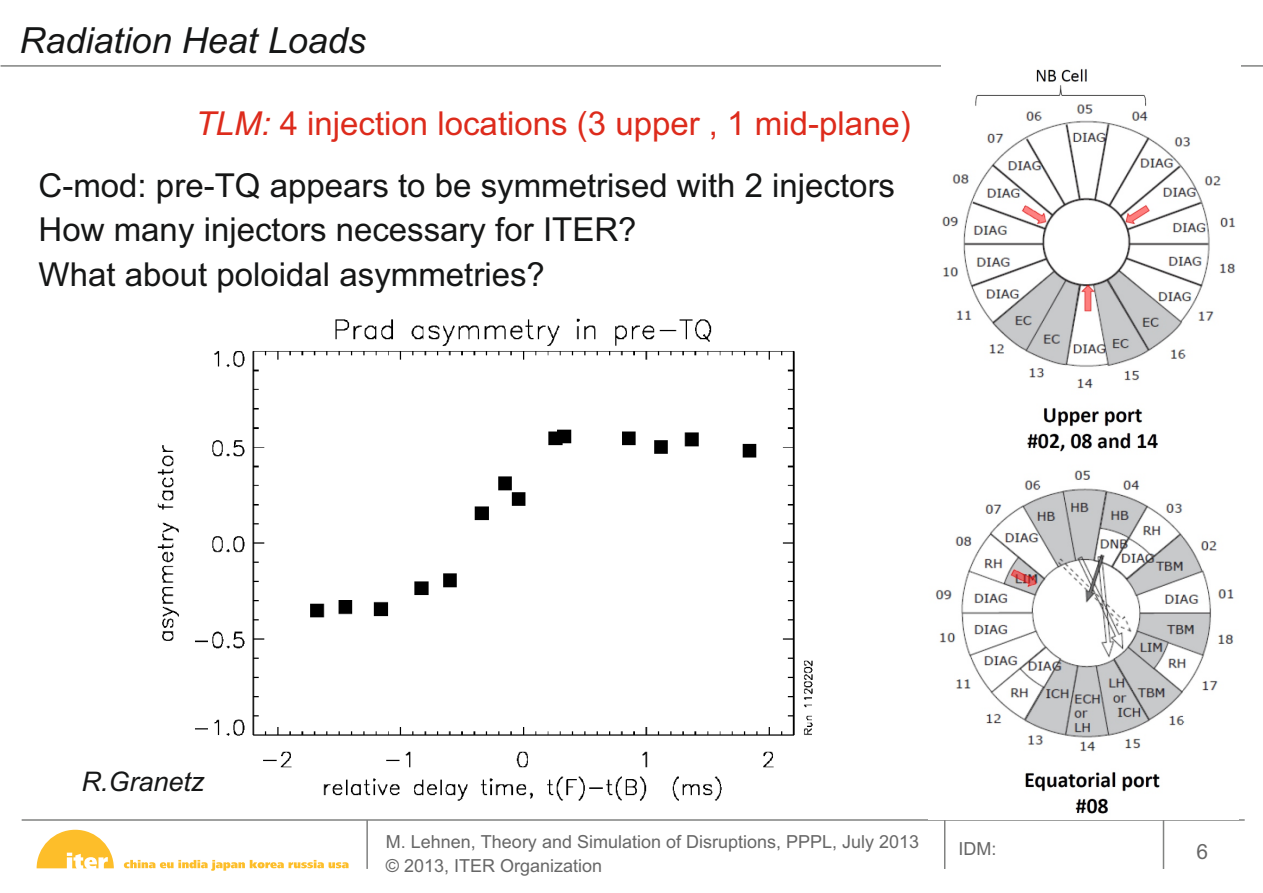
<style>
.page{position:relative;width:1263px;height:893px;background:#fff}
.page>*{position:absolute;margin:0;border:0;box-sizing:border-box;transform-origin:0 0}
.t1{font:italic 36px "Arial";color:#151616}
.t2{font:33px/44.2px "Arial";color:#151616}
.t3{font:33px "Arial";color:#dd2b1c}
.t4{font:italic 27px "Arial";color:#151616}
.t5{font:21px "Arial";color:#676767}
.t6{font:18px/24.2px "Arial";color:#676767}
.s1{font-style:italic}
</style>
<div class="page">
<svg style="left:37px;top:830px;width:77px;height:38px"></svg>
<svg style="left:124px;top:860px;width:225px;height:11px"></svg>
<hr style="left:22px;top:819px;width:1223px;height:2px;background:#818281">
<hr style="left:366px;top:820px;width:2px;height:49px;background:#818281">
<hr style="left:1163px;top:820px;width:1px;height:49px;background:#818281">
<hr style="left:1px;top:65px;width:1262px;height:2px;background:#818281">
<hr style="left:944px;top:820px;width:1px;height:49px;background:#818281">
<img style="left:935px;top:470px;width:299px;height:344px">
<img style="left:942px;top:66px;width:298px;height:386px">
<img style="left:157px;top:318px;width:656px;height:483px">
<p class="t1" style="left:20px;top:26px;width:348px">Radiation Heat Loads</p>
<p class="t3" style="left:195px;top:111px;width:717px"><span class="s1">TLM:</span> 4 injection locations (3 upper , 1 mid-plane)</p>
<p class="t2" style="left:39px;top:166px;width:858px">C-mod: pre-TQ appears to be symmetrised with 2 injectors<br>How many injectors necessary for ITER?<br>What about poloidal asymmetries?</p>
<p class="t4" style="left:81px;top:772px;width:125px">R.Granetz</p>
<p class="t6" style="left:386px;top:831px;width:535px">M. Lehnen, Theory and Simulation of Disruptions, PPPL, July 2013 © 2013, ITER Organization</p>
<p class="t6" style="left:958px;top:838px;width:39px">IDM:</p>
<p class="t5" style="left:1196px;top:844px;width:13px">6</p>
</div>
